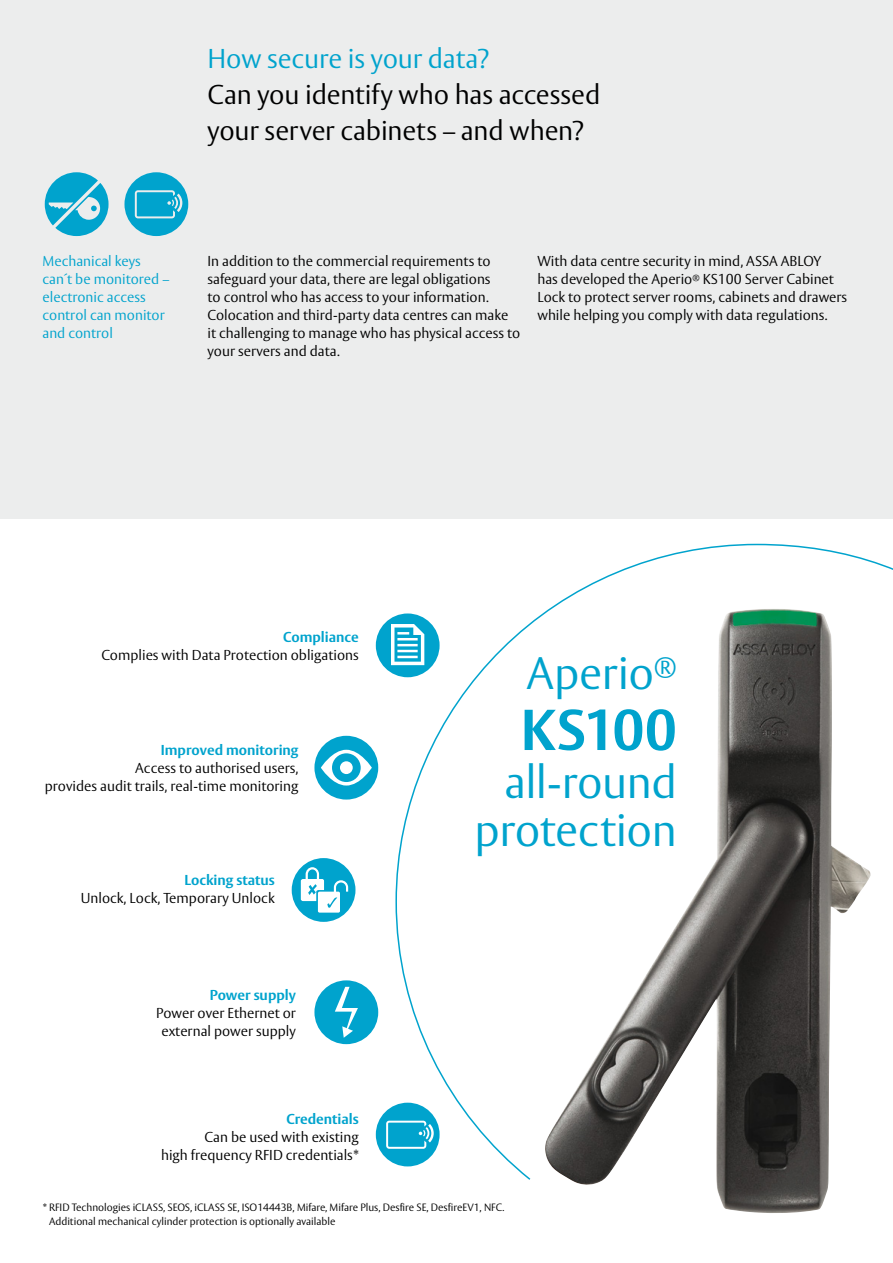
<style>
.page{position:relative;width:893px;height:1263px;background:#fff}
.page>*{position:absolute;margin:0;border:0;box-sizing:border-box;transform-origin:0 0}
.t1{font:700 57px "ASSA Vesta";letter-spacing:-.02em;color:#00a3cd}
.t2{font:300 45px/48px "ASSA Vesta";letter-spacing:-.01em;color:#00a3cd;text-align:right}
.t3{font:300 27px/36px "ASSA Vesta";letter-spacing:-.005em;color:#000}
.t4{font:300 27px "ASSA Vesta";letter-spacing:-.005em;color:#00a3cd}
.t5{font:300 14.25px/18px "ASSA Vesta";color:#000}
.t6{font:300 14.25px/18px "ASSA Vesta";color:#00a3cd}
.t7{font:700 14.25px "ASSA Vesta";color:#00a3cd}
.t8{font:300 10.5px/14.2px "ASSA Vesta";color:#000}
</style>
<div class="page">
<div style="left:0;top:0;width:893px;height:518px;background:#eceded"></div>
<img style="left:573px;top:1181px;width:256px;height:32px">
<svg style="left:395px;top:543px;width:498px;height:638px"></svg>
<svg style="left:314px;top:736px;width:64px;height:63px"></svg>
<svg style="left:376px;top:613px;width:64px;height:64px"></svg>
<svg style="left:292px;top:858px;width:63px;height:64px"></svg>
<svg style="left:376px;top:1103px;width:64px;height:63px"></svg>
<svg style="left:314px;top:980px;width:64px;height:64px"></svg>
<h3 class="t4" style="left:207px;top:43px;width:284px">How secure is your data?</h3>
<h3 class="t3" style="left:207px;top:78px;width:394px">Can you identify who has accessed your server cabinets – and when?</h3>
<p class="t6" style="left:43px;top:253px;width:128px">Mechanical keys can´t be monitored – electronic access control can monitor and control</p>
<p class="t5" style="left:207px;top:253px;width:314px">In addition to the commercial requirements to safeguard your data, there are legal obligations<br>to control who has access to your information.<br>Colocation and third-party data centres can make it challenging to manage who has physical access to your servers and data.</p>
<p class="t5" style="left:537px;top:253px;width:311px">With data centre security in mind, ASSA ABLOY<br>has developed the Aperio<sup>®</sup> KS100 Server Cabinet Lock to protect server rooms, cabinets and drawers while helping you comply with data regulations.</p>
<p class="t7" style="left:283px;top:628px;width:77px">Compliance</p>
<p class="t5" style="left:101px;top:646px;width:259px">Complies with Data Protection obligations</p>
<p class="t7" style="left:161px;top:741px;width:139px">Improved monitoring</p>
<p class="t5" style="left:45px;top:760px;width:255px;text-align:right">Access to authorised users,<br>provides audit trails, real-time monitoring</p>
<p class="t7" style="left:184px;top:872px;width:92px">Locking status</p>
<p class="t5" style="left:81px;top:890px;width:195px">Unlock, Lock, Temporary Unlock</p>
<p class="t7" style="left:210px;top:986px;width:88px">Power supply</p>
<p class="t5" style="left:156px;top:1004px;width:141px;text-align:center">Power over Ethernet or external power supply</p>
<p class="t7" style="left:286px;top:1110px;width:74px">Credentials</p>
<p class="t5" style="left:161px;top:1128px;width:199px;text-align:right">Can be used with existing<br>high frequency RFID credentials*</p>
<h2 class="t2" style="left:527px;top:651px;width:152px">Aperio<sup>®</sup></h2>
<h1 class="t1" style="left:521px;top:695px;width:158px">KS100</h1>
<h2 class="t2" style="left:474px;top:760px;width:204px">all-round protection</h2>
<p class="t8" style="left:49px;top:1200px;width:457px;text-indent:-6px">* RFID Technologies iCLASS, SEOS, iCLASS SE, ISO14443B, Mifare, Mifare Plus, Desfire SE, DesfireEV1, NFC.<br>Additional mechanical cylinder protection is optionally available</p>
</div>
